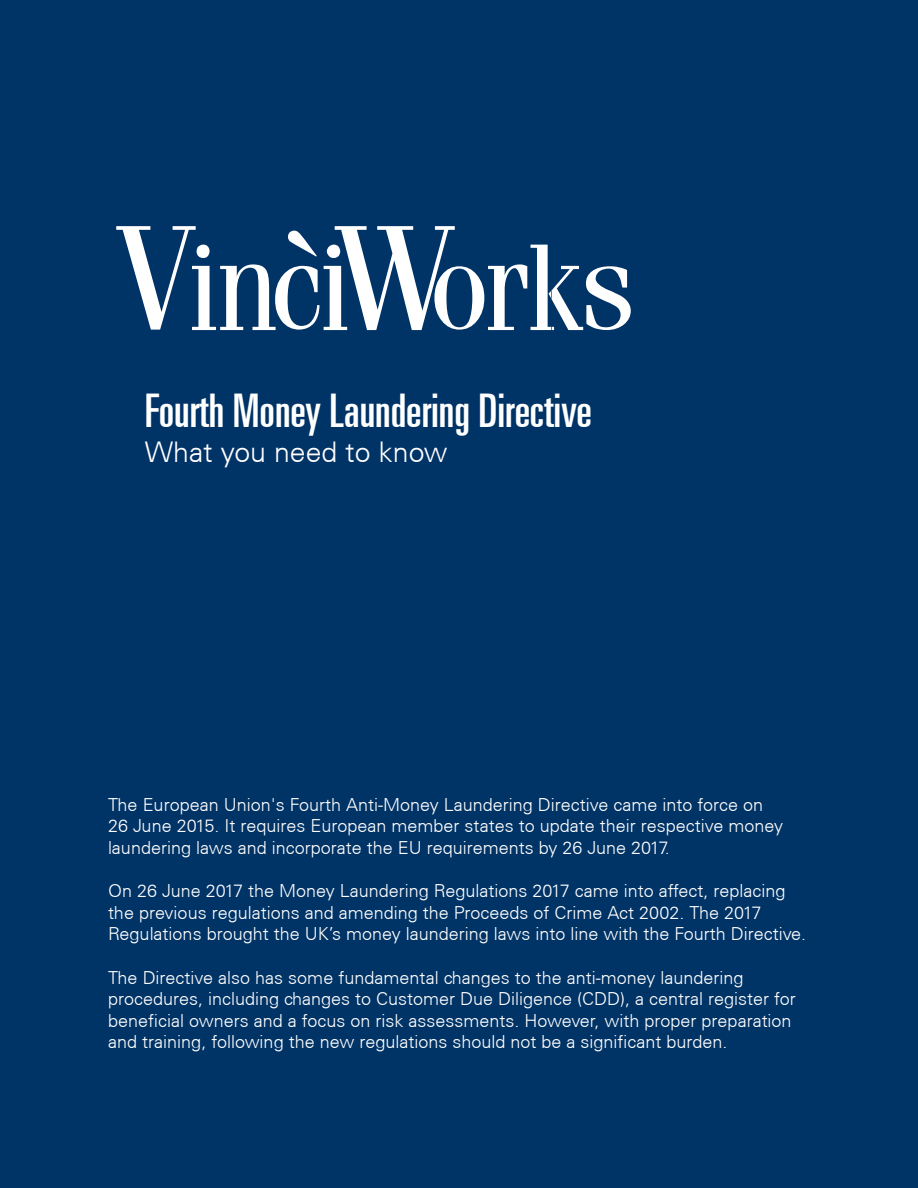
<style>
.page{position:relative;width:918px;height:1188px;background:#036}
.page>*{position:absolute;margin:0;border:0;box-sizing:border-box;transform-origin:0 0}
.t1{font:ultra-condensed 46.5px "Univers LT";color:#fff}
.t2{font:300 28.5px "Univers CE";color:#fff}
.t3{font:300 18px/21.6px "Univers CE";color:#fff}
</style>
<div class="page">
<svg style="left:116px;top:226px;width:515px;height:104px"></svg>
<p class="t1" style="left:145px;top:384px;width:449px">Fourth Money Laundering Directive</p>
<p class="t2" style="left:145px;top:435px;width:304px">What you need to know</p>
<p class="t3" style="left:108px;top:794px;width:677px">The European Union's Fourth Anti-Money Laundering Directive came into force on<br>26 June 2015. It requires European member states to update their respective money laundering laws and incorporate the EU requirements by 26 June 2017.</p>
<p class="t3" style="left:108px;top:880px;width:700px">On 26 June 2017 the Money Laundering Regulations 2017 came into affect, replacing the previous regulations and amending the Proceeds of Crime Act 2002. The 2017<br>Regulations brought the UK’s money laundering laws into line with the Fourth Directive.</p>
<p class="t3" style="left:108px;top:967px;width:689px">The Directive also has some fundamental changes to the anti-money laundering procedures, including changes to Customer Due Diligence (CDD), a central register for beneficial owners and a focus on risk assessments. However, with proper preparation and training, following the new regulations should not be a significant burden.</p>
</div>
